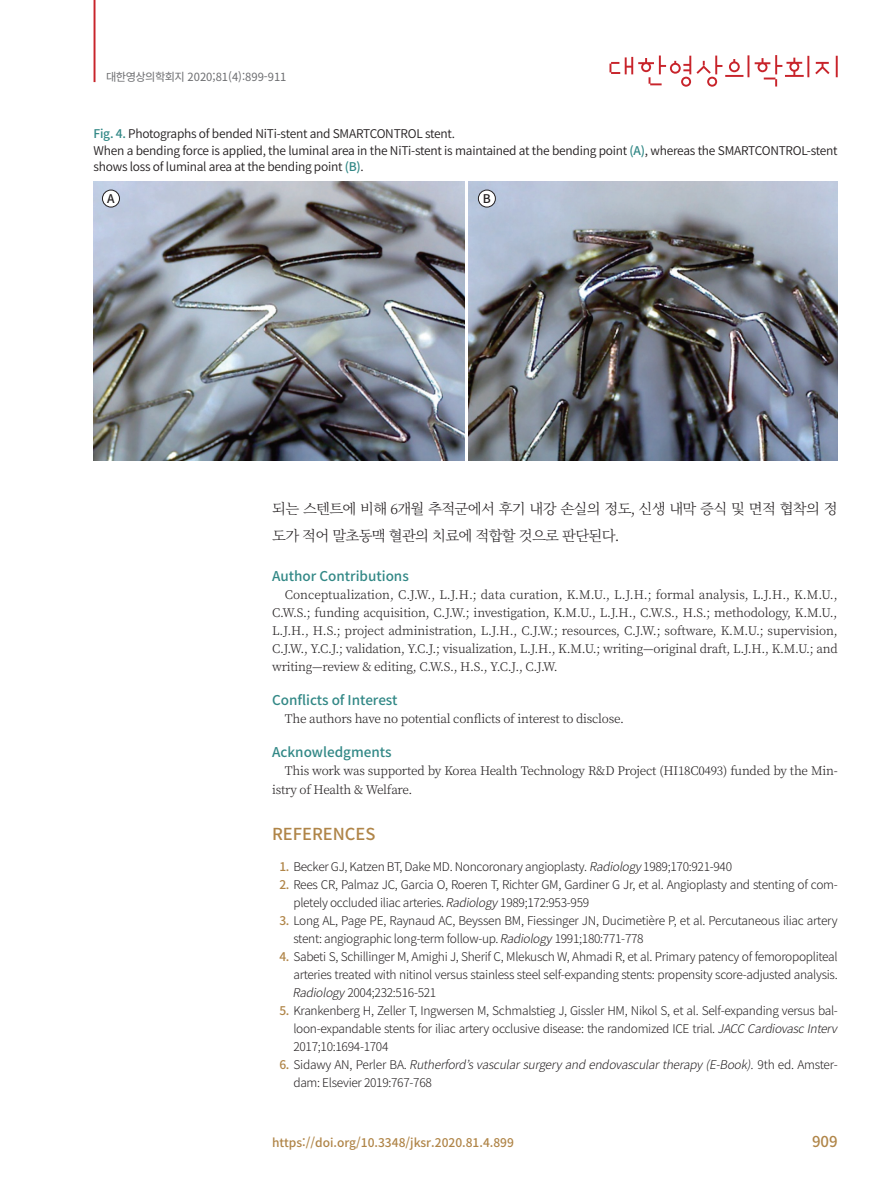
<style>
.page{position:relative;width:893px;height:1191px;background:#fff}
.page>*{position:absolute;margin:0;border:0;box-sizing:border-box;transform-origin:0 0}
.t1{font:500 16.5px "Noto Sans CJ Kkr";color:#b08548}
.t2{font:500 15px "Noto Sans CJ Kkr";color:#b08548}
.t3{font:300 14.4px/27px "Noto Serif CJ Kkr";letter-spacing:-.05em;color:#231f20}
.t4{font:500 13.5px "Noto Sans CJ Kkr";color:#328886}
.t5{font:300 12px/18px "Noto Sans CJ Kkr";letter-spacing:-.025em;color:#231f20}
.t6{font:300 12px/18px "Noto Serif CJ Kkr";letter-spacing:-.02em;color:#231f20;text-align:justify}
.t7{font:600 12px/16.5px "Noto Sans CJ Kkr";letter-spacing:-.02em;color:#231f20}
.t8{font:italic 300 12px "Noto Sans CJ Kkr";color:#231f20}
.t9{font:500 12px "Noto Sans CJ Kkr";color:#b08548}
.t10{font:500 12px "Noto Sans CJ Kkr";color:#231f20}
.t11{font:11.25px "Noto Sans CJ Kkr";color:#6c6d70}
.s1{font-weight:500;color:#328886}
.s2{font-weight:500;color:#b08548}
.s3{font-style:italic}
.s4{font-weight:500;font-style:normal;color:#b08548}
.s5{font-style:normal}
</style>
<div class="page">
<hr style="left:94px;top:0;width:1px;height:82px;background:#c8242b">
<svg style="left:609px;top:55px;width:229px;height:32px"></svg>
<img style="left:94px;top:181px;width:370px;height:279px">
<img style="left:468px;top:181px;width:370px;height:279px">
<div style="left:102px;top:190px;width:17px;height:17px;background:#fff;border-radius:50%"></div>
<div style="left:102px;top:190px;width:18px;height:17px;border:1px solid #231f20;border-radius:50%"></div>
<div style="left:478px;top:190px;width:17px;height:17px;background:#fff;border-radius:50%"></div>
<div style="left:478px;top:190px;width:18px;height:17px;border:1px solid #231f20;border-radius:50%"></div>
<p class="t11" style="left:106px;top:70px;width:182px">대한영상의학회지 2020;81(4):899-911</p>
<p class="t7" style="left:94px;top:126px;width:746px"><span class="s1">Fig. 4.</span> Photographs of bended NiTi-stent and SMARTCONTROL stent.<br>When a bending force is applied, the luminal area in the NiTi-stent is maintained at the bending point <span class="s1">(A)</span>, whereas the SMARTCONTROL-stent shows loss of luminal area at the bending point <span class="s1">(B)</span>.</p>
<p class="t10" style="left:107px;top:192px;width:9px">A</p>
<p class="t10" style="left:483px;top:192px;width:10px">B</p>
<p class="t3" style="left:272px;top:495px;width:567px">되는 스텐트에 비해 6개월 추적군에서 후기 내강 손실의 정도, 신생 내막 증식 및 면적 협착의 정 도가 적어 말초동맥 혈관의 치료에 적합할 것으로 판단된다.</p>
<p class="t4" style="left:272px;top:569px;width:138px">Author Contributions</p>
<p class="t6" style="left:272px;top:586px;width:567px;text-indent:13px">Conceptualization, C.J.W., L.J.H.; data curation, K.M.U., L.J.H.; formal analysis, L.J.H., K.M.U., C.W.S.; funding acquisition, C.J.W.; investigation, K.M.U., L.J.H., C.W.S., H.S.; methodology, K.M.U., L.J.H., H.S.; project administration, L.J.H., C.J.W.; resources, C.J.W.; software, K.M.U.; supervision, C.J.W., Y.C.J.; validation, Y.C.J.; visualization, L.J.H., K.M.U.; writing—original draft, L.J.H., K.M.U.; and writing—review &amp; editing, C.W.S., H.S., Y.C.J., C.J.W.</p>
<p class="t4" style="left:272px;top:692px;width:127px">Conflicts of Interest</p>
<p class="t6" style="left:285px;top:710px;width:340px">The authors have no potential conflicts of interest to disclose.</p>
<p class="t4" style="left:272px;top:744px;width:121px">Acknowledgments</p>
<p class="t6" style="left:272px;top:761px;width:567px;line-height:19.2px;text-indent:13px">This work was supported by Korea Health Technology R&amp;D Project (HI18C0493) funded by the Min&shy;istry of Health &amp; Welfare.</p>
<h1 class="t1" style="left:272px;top:825px;width:105px">REFERENCES</h1>
<p class="t5" style="left:279px;top:858px;width:454px"><span class="s2">1.</span> Becker GJ, Katzen BT, Dake MD. Noncoronary angioplasty. <span class="s3">Radiology</span>1989;170:921-940</p>
<p class="t5" style="left:293px;top:876px;width:546px;text-indent:-14px"><span class="s2">2.</span> Rees CR, Palmaz JC, Garcia O, Roeren T, Richter GM, Gardiner G Jr, et al. Angioplasty and stenting of com&shy;pletely occluded iliac arteries. <span class="s3">Radiology</span>1989;172:953-959</p>
<p class="t5" style="left:293px;top:912px;width:546px;text-indent:-14px"><span class="s2">3.</span> Long AL, Page PE, Raynaud AC, Beyssen BM, Fiessinger JN, Ducimetière P, et al. Percutaneous iliac artery stent: angiographic long-term follow-up. <span class="s3">Radiology</span>1991;180:771-778</p>
<p class="t5" style="left:293px;top:948px;width:547px;text-align:justify;text-indent:-13px"><span class="s2">4.</span> Sabeti S, Schillinger M, Amighi J, Sherif C, Mlekusch W, Ahmadi R, et al. Primary patency of femoropopliteal arteries treated with nitinol versus stainless steel self-expanding stents: propensity score-adjusted analysis.<br><span class="s3">Radiology</span>2004;232:516-521</p>
<p class="t5" style="left:279px;top:1002px;width:560px"><span class="s2">5.</span> Krankenberg H, Zeller T, Ingwersen M, Schmalstieg J, Gissler HM, Nikol S, et al. Self-expanding versus bal-</p>
<p class="t5" style="left:293px;top:1020px;width:551px">loon-expandable stents for iliac artery occlusive disease: the randomized ICE trial. <span class="s3">JACCCardiovascInterv</span></p>
<p class="t5" style="left:293px;top:1038px;width:97px">2017;10:1694-1704</p>
<p class="t8" style="left:279px;top:1058px;width:560px"><span class="s4">6 .</span> <span class="s5">S i d a wy A N , P e r l e r BA .</span> Rutherford’svascularsurgeryandendovasculartherapy(E-Book).<span class="s5">9 t h e d . A m ste r-</span></p>
<p class="t5" style="left:293px;top:1074px;width:140px">dam: Elsevier 2019:767-768</p>
<p class="t9" style="left:272px;top:1135px;width:243px">https://doi.org/10.3348/jksr.2020.81.4.899</p>
<p class="t2" style="left:812px;top:1132px;width:27px">909</p>
</div>
